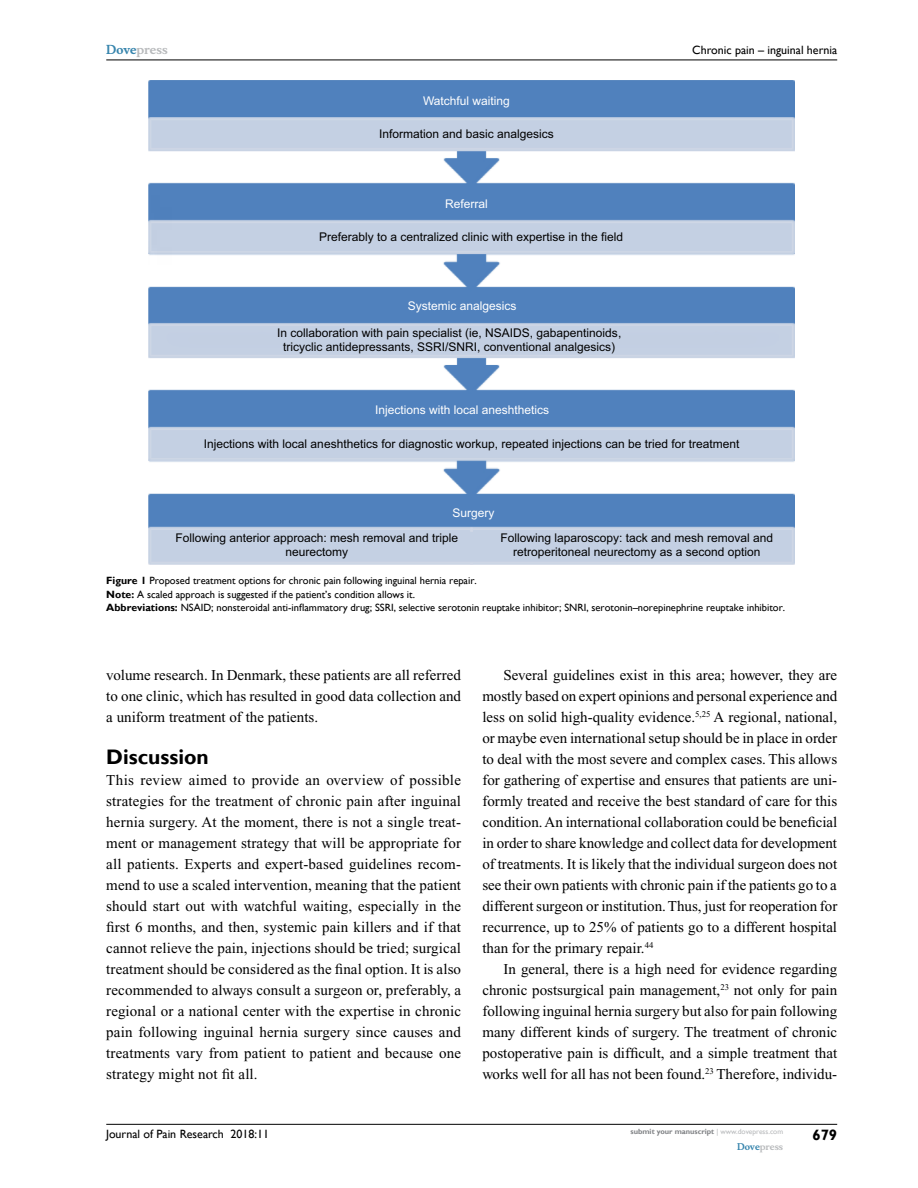
<style>
.page{position:relative;width:918px;height:1188px;background:#fff}
.page>*{position:absolute;margin:0;border:0;box-sizing:border-box;transform-origin:0 0}
.t1{font:700 21px "Gill Sans";color:#000}
.t2{font:15px/21px "Times New Roman";color:#000;text-align:justify}
.t3{font:700 15px "Gill Sans";color:#000}
.t4{font:12px/14.4px "Arial";color:#000;text-align:center}
.t5{font:12px "Arial";color:#fff}
.t6{font:12px "Gill Sans";color:#000}
.t7{font:700 12px "Musee";color:#b8babc}
.t8{font:10.5px/13.5px "Gill Sans";color:#000}
.t9{font:700 9px "Musee";color:#b8babc}
.t10{font:700 7.5px "Gill Sans";color:#808285}
.s1{color:#3785ad}
.s2{font-weight:700}
.s3{font-weight:400;color:#b8babc}
</style>
<div class="page">
<hr style="left:106px;top:1124px;width:731px;height:1px;background:#000">
<hr style="left:106px;top:60px;width:731px;height:1px;background:#000">
<img style="left:149px;top:81px;width:646px;height:484px">
<p class="t7" style="left:106px;top:43px;width:63px"><span class="s1">Dove</span>press</p>
<p class="t5" style="left:423px;top:93px;width:88px">Watchful waiting</p>
<p class="t4" style="left:379px;top:127px;width:176px">Information and basic analgesics</p>
<p class="t6" style="left:692px;top:43px;width:146px">Chronic pain – inguinal hernia</p>
<p class="t5" style="left:445px;top:196px;width:44px">Referral</p>
<p class="t4" style="left:319px;top:229px;width:306px">Preferably to a centralized clinic with expertise in the field</p>
<p class="t5" style="left:408px;top:298px;width:110px">Systemic analgesics</p>
<p class="t4" style="left:277px;top:325px;width:346px">In collaboration with pain specialist (ie, NSAIDS, gabapentinoids, tricyclic antidepressants, SSRI/SNRI, conventional analgesics)</p>
<p class="t5" style="left:375px;top:402px;width:176px">Injections with local aneshthetics</p>
<p class="t4" style="left:204px;top:436px;width:537px">Injections with local aneshthetics for diagnostic workup, repeated injections can be tried for treatment</p>
<p class="t5" style="left:453px;top:505px;width:44px">Surgery</p>
<p class="t4" style="left:175px;top:530px;width:284px">Following anterior approach: mesh removal and triple neurectomy</p>
<p class="t4" style="left:500px;top:530px;width:274px">Following laparoscopy: tack and mesh removal and retroperitoneal neurectomy as a second option</p>
<p class="t8" style="left:106px;top:574px;width:680px"><span class="s2">Figure 1</span> Proposed treatment options for chronic pain following inguinal hernia repair.<br><span class="s2">Note:</span> A scaled approach is suggested if the patient’s condition allows it.<br><span class="s2">Abbreviations:</span> NSAID; nonsteroidal anti-inflammatory drug; SSRI, selective serotonin reuptake inhibitor; SNRI, serotonin–norepinephrine reuptake inhibitor.</p>
<p class="t2" style="left:106px;top:664px;width:356px">volume research. In Denmark, these patients are all referred to one clinic, which has resulted in good data collection and a uniform treatment of the patients.</p>
<h1 class="t1" style="left:106px;top:744px;width:104px">Discussion</h1>
<p class="t2" style="left:106px;top:769px;width:356px">This review aimed to provide an overview of possible strategies for the treatment of chronic pain after inguinal hernia surgery. At the moment, there is not a single treat&shy;ment or management strategy that will be appropriate for all patients. Experts and expert-based guidelines recom&shy;mend to use a scaled intervention, meaning that the patient should start out with watchful waiting, especially in the first 6 months, and then, systemic pain killers and if that cannot relieve the pain, injections should be tried; surgical treatment should be considered as the final option. It is also recommended to always consult a surgeon or, preferably, a regional or a national center with the expertise in chronic pain following inguinal hernia surgery since causes and treatments vary from patient to patient and because one strategy might not fit all.</p>
<p class="t2" style="left:482px;top:664px;width:357px;text-indent:21px">Several guidelines exist in this area; however, they are mostly based on expert opinions and personal experience and less on solid high-quality evidence.<sup>5,25</sup> A regional, national, or maybe even international setup should be in place in order to deal with the most severe and complex cases. This allows for gathering of expertise and ensures that patients are uni&shy;formly treated and receive the best standard of care for this condition. An international collaboration could be beneficial in order to share knowledge and collect data for development of treatments. It is likely that the individual surgeon does not see their own patients with chronic pain if the patients go to a different surgeon or institution. Thus, just for reoperation for recurrence, up to 25% of patients go to a different hospital than for the primary repair.<sup>44</sup></p>
<p class="t2" style="left:482px;top:958px;width:356px;text-indent:21px">In general, there is a high need for evidence regarding chronic postsurgical pain management,<sup>23</sup> not only for pain following inguinal hernia surgery but also for pain following many different kinds of surgery. The treatment of chronic postoperative pain is difficult, and a simple treatment that works well for all has not been found.<sup>23</sup> Therefore, individu-</p>
<p class="t6" style="left:106px;top:1127px;width:164px">Journal of Pain Research 2018:11</p>
<p class="t10" style="left:631px;top:1127px;width:154px">submit your manuscript <span class="s3">| www.dovepress.com</span></p>
<p class="t9" style="left:737px;top:1141px;width:48px"><span class="s1">Dove</span>press</p>
<p class="t3" style="left:812px;top:1126px;width:26px">679</p>
</div>
